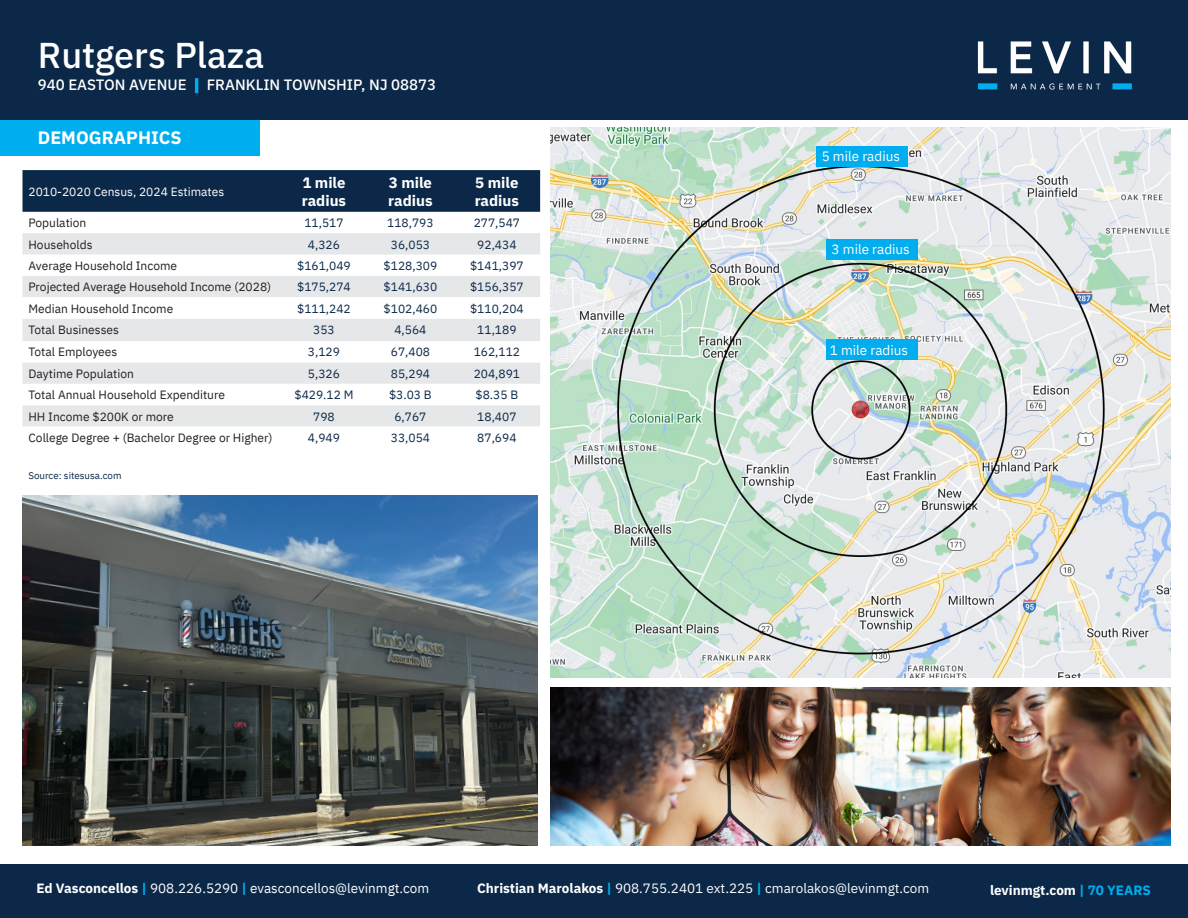
<style>
.page{position:relative;width:1188px;height:918px;background:#fff}
.page>*{position:absolute;margin:0;border:0;box-sizing:border-box;transform-origin:0 0}
.t1{font:500 36px "IBM Plex Sans";color:#fff}
.t2{font:700 18px "IBM Plex Sans";color:#fff}
.t3{font:500 15px "IBM Plex Sans";color:#fff}
.t4{font:700 15px "IBM Plex Sans";color:#fff}
.t5{font:13.5px "IBM Plex Sans";color:#fff}
.t6{font:13.5px "IBM Plex Sans";color:#fff}
.t7{font:700 13.5px "IBM Plex Sans";color:#fff}
.t8{font:12px "IBM Plex Sans";color:#231f20}
.t9{font:12px "IBM Plex Sans";color:#0b2848}
.t10{font:12px "IBM Plex Sans";color:#fff}
.t11{font:9.75px "IBM Plex Sans";color:#0b2848}
.s1{font-weight:700;color:#00adef}
.s2{font-weight:700}
.s3{color:#00adef}
</style>
<div class="page">
<img style="left:551px;top:128px;width:619px;height:550px">
<img style="left:551px;top:688px;width:619px;height:158px">
<div style="left:0;top:120px;width:259px;height:36px;background:#00adef"></div>
<div style="left:0;top:0;width:1188px;height:120px;background:#0b2848"></div>
<img style="left:977px;top:41px;width:155px;height:49px">
<div style="left:826px;top:239px;width:92px;height:21px;background:#00adef"></div>
<div style="left:826px;top:339px;width:92px;height:21px;background:#00adef"></div>
<div style="left:22px;top:170px;width:518px;height:42px;background:#0b2848"></div>
<svg style="left:22px;top:233px;width:518px;height:64px;fill:#e6e7e9"></svg>
<svg style="left:22px;top:319px;width:518px;height:107px;fill:#e6e7e9"></svg>
<img style="left:22px;top:495px;width:515px;height:351px">
<div style="left:816px;top:146px;width:92px;height:21px;background:#00adef"></div>
<div style="left:0;top:865px;width:1188px;height:53px;background:#0b2848"></div>
<p class="t1" style="left:38px;top:27px;width:228px">Rutgers Plaza</p>
<p class="t3" style="left:38px;top:73px;width:400px">940 EASTON AVENUE <span class="s1">|</span> FRANKLIN TOWNSHIP, NJ 08873</p>
<p class="t2" style="left:38px;top:123px;width:146px">DEMOGRAPHICS</p>
<p class="t10" style="left:28px;top:182px;width:197px">2010-2020 Census, 2024 Estimates</p>
<p class="t4" style="left:302px;top:171px;width:45px">1 mile</p>
<p class="t4" style="left:302px;top:189px;width:46px">radius</p>
<p class="t4" style="left:389px;top:171px;width:45px">3 mile</p>
<p class="t4" style="left:388px;top:189px;width:46px">radius</p>
<p class="t4" style="left:475px;top:171px;width:45px">5 mile</p>
<p class="t4" style="left:475px;top:189px;width:46px">radius</p>
<p class="t8" style="left:28px;top:214px;width:59px">Population</p>
<p class="t9" style="left:304px;top:214px;width:41px">11,517</p>
<p class="t9" style="left:387px;top:214px;width:48px">118,793</p>
<p class="t9" style="left:474px;top:214px;width:48px">277,547</p>
<p class="t8" style="left:28px;top:235px;width:66px">Households</p>
<p class="t9" style="left:308px;top:235px;width:34px">4,326</p>
<p class="t9" style="left:391px;top:235px;width:41px">36,053</p>
<p class="t9" style="left:477px;top:235px;width:41px">92,434</p>
<p class="t8" style="left:28px;top:256px;width:150px">Average Household Income</p>
<p class="t9" style="left:297px;top:256px;width:55px">$161,049</p>
<p class="t9" style="left:384px;top:256px;width:55px">$128,309</p>
<p class="t9" style="left:470px;top:256px;width:55px">$141,397</p>
<p class="t8" style="left:28px;top:278px;width:244px">Projected Average Household Income (2028)</p>
<p class="t9" style="left:297px;top:278px;width:55px">$175,274</p>
<p class="t9" style="left:384px;top:278px;width:55px">$141,630</p>
<p class="t9" style="left:470px;top:278px;width:55px">$156,357</p>
<p class="t8" style="left:28px;top:299px;width:146px">Median Household Income</p>
<p class="t9" style="left:297px;top:299px;width:55px">$111,242</p>
<p class="t9" style="left:384px;top:299px;width:55px">$102,460</p>
<p class="t9" style="left:470px;top:299px;width:55px">$110,204</p>
<p class="t8" style="left:28px;top:321px;width:92px">Total Businesses</p>
<p class="t9" style="left:313px;top:321px;width:23px">353</p>
<p class="t9" style="left:394px;top:321px;width:34px">4,564</p>
<p class="t9" style="left:477px;top:321px;width:41px">11,189</p>
<p class="t8" style="left:28px;top:343px;width:90px">Total Employees</p>
<p class="t9" style="left:308px;top:343px;width:34px">3,129</p>
<p class="t9" style="left:391px;top:343px;width:41px">67,408</p>
<p class="t9" style="left:474px;top:343px;width:48px">162,112</p>
<p class="t8" style="left:28px;top:364px;width:107px">Daytime Population</p>
<p class="t9" style="left:308px;top:364px;width:34px">5,326</p>
<p class="t9" style="left:391px;top:364px;width:41px">85,294</p>
<p class="t9" style="left:474px;top:364px;width:48px">204,891</p>
<p class="t8" style="left:28px;top:386px;width:198px">Total Annual Household Expenditure</p>
<p class="t9" style="left:295px;top:386px;width:61px">$429.12 M</p>
<p class="t9" style="left:389px;top:386px;width:44px">$3.03 B</p>
<p class="t9" style="left:476px;top:386px;width:44px">$8.35 B</p>
<p class="t8" style="left:28px;top:407px;width:147px">HH Income $200K or more</p>
<p class="t9" style="left:313px;top:407px;width:23px">798</p>
<p class="t9" style="left:394px;top:407px;width:34px">6,767</p>
<p class="t9" style="left:477px;top:407px;width:41px">18,407</p>
<p class="t8" style="left:28px;top:429px;width:246px">College Degree + (Bachelor Degree or Higher)</p>
<p class="t9" style="left:308px;top:429px;width:34px">4,949</p>
<p class="t9" style="left:391px;top:429px;width:41px">33,054</p>
<p class="t9" style="left:477px;top:429px;width:41px">87,694</p>
<p class="t11" style="left:28px;top:468px;width:95px">Source: sitesusa.com</p>
<p class="t5" style="left:822px;top:146px;width:80px">5 mile radius</p>
<p class="t5" style="left:832px;top:239px;width:80px">3 mile radius</p>
<p class="t5" style="left:830px;top:340px;width:80px">1 mile radius</p>
<p class="t5" style="left:37px;top:878px;width:394px"><span class="s2">Ed Vasconcellos</span> <span class="s1">|</span> 908.226.5290 <span class="s1">|</span> evasconcellos@levinmgt.com</p>
<p class="t6" style="left:477px;top:878px;width:454px"><span class="s2">Christian Marolakos</span> <span class="s1">|</span> 908.755.2401 ext.225 <span class="s1">|</span> cmarolakos@levinmgt.com</p>
<p class="t7" style="left:990px;top:879px;width:162px">levinmgt.com <span class="s3">| 70 YEARS</span></p>
</div>
